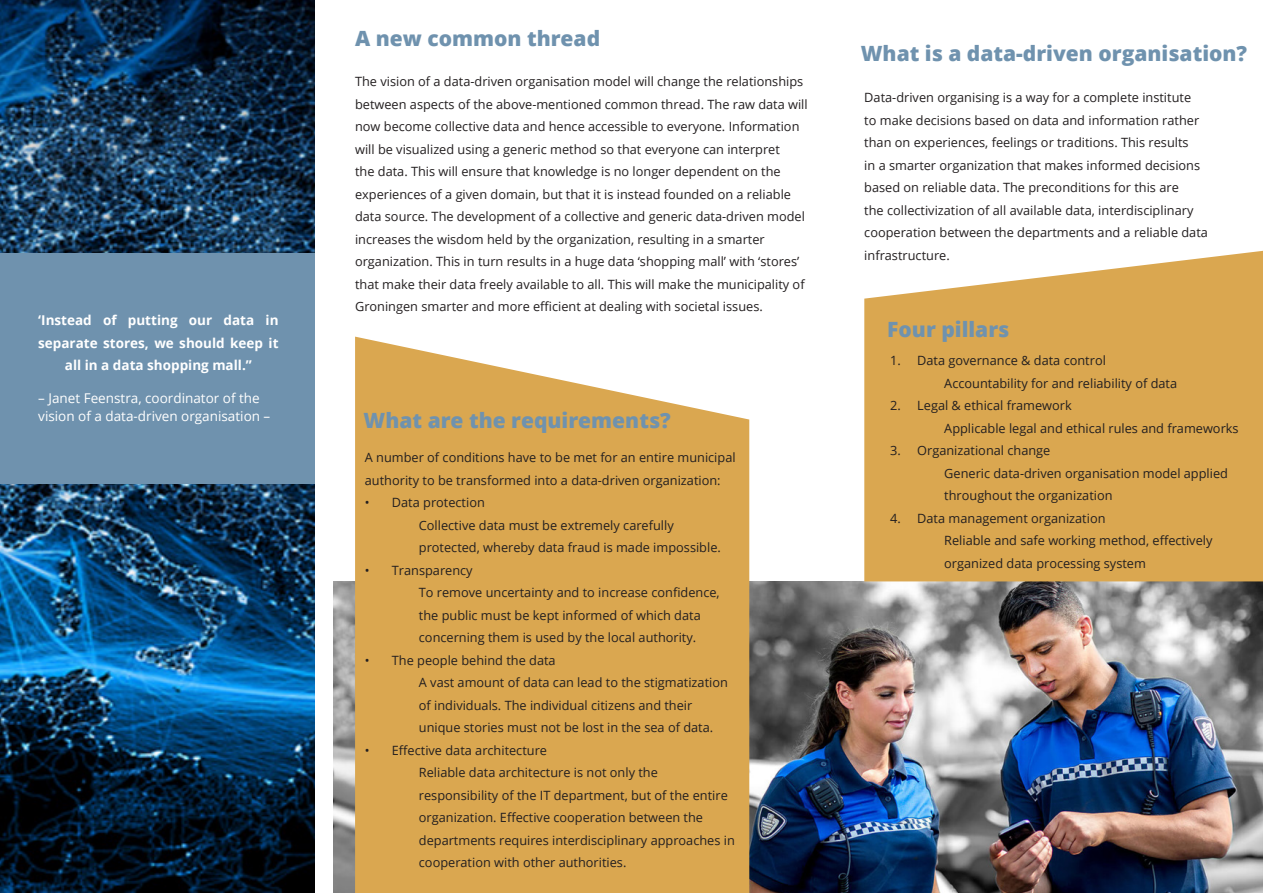
<style>
.page{position:relative;width:1263px;height:893px;background:#fff}
.page>*{position:absolute;margin:0;border:0;box-sizing:border-box;transform-origin:0 0}
.KOP{font:800 21px "Open Sans";color:#6f92ae}
.SUBKOP_INLEIDING{font:700 13.5px/22.5px "Open Sans";color:#fff;text-align:center}
.INLEIDING{font:13.5px/18px "Open Sans";color:#fff}
.t1{font:12.75px/22.5px "Open Sans";color:#231f20}
</style>
<div class="page">
<img style="left:0;top:483px;width:315px;height:410px">
<img style="left:0;top:0;width:315px;height:253px">
<div style="left:0;top:253px;width:315px;height:230px;background:#6f92ae"></div>
<img style="left:333px;top:581px;width:930px;height:312px">
<svg style="left:355px;top:337px;width:394px;height:556px;background:#dcad5c"></svg>
<svg style="left:864px;top:251px;width:399px;height:330px;background:#dcad5c"></svg>
<p class="SUBKOP_INLEIDING" style="left:38px;top:309px;width:242px">‘Instead of putting our data in separate stores, we should keep it all in a data shopping mall.”</p>
<p class="INLEIDING" style="left:38px;top:389px;width:234px">– Janet Feenstra, coordinator of the vision of a data-driven organisation –</p>
<p class="KOP" style="left:355px;top:22px;width:247px">A new common thread</p>
<p class="t1" style="left:355px;top:70px;width:454px">The vision of a data-driven organisation model will change the relationships between aspects of the above-mentioned common thread. The raw data will now become collective data and hence accessible to everyone. Information will be visualized using a generic method so that everyone can interpret<br>the data. This will ensure that knowledge is no longer dependent on the experiences of a given domain, but that it is instead founded on a reliable data source. The development of a collective and generic data-driven model increases the wisdom held by the organization, resulting in a smarter organization. This in turn results in a huge data ‘shopping mall’ with ‘stores’ that make their data freely available to all. This will make the municipality of Groningen smarter and more efficient at dealing with societal issues.</p>
<p class="KOP" style="left:364px;top:405px;width:309px">What are the requirements?</p>
<p class="t1" style="left:365px;top:446px;width:372px">A number of conditions have to be met for an entire municipal authority to be transformed into a data-driven organization:</p>
<p class="t1" style="left:365px;top:491px;width:121px">• Data protection</p>
<p class="t1" style="left:419px;top:513px;width:303px">Collective data must be extremely carefully protected, whereby data fraud is made impossible.</p>
<p class="t1" style="left:365px;top:558px;width:109px">• Transparency</p>
<p class="t1" style="left:419px;top:581px;width:302px">To remove uncertainty and to increase confidence, the public must be kept informed of which data concerning them is used by the local authority.</p>
<p class="t1" style="left:365px;top:648px;width:192px">• The people behind the data</p>
<p class="t1" style="left:419px;top:671px;width:311px">A vast amount of data can lead to the stigmatization of individuals. The individual citizens and their unique stories must not be lost in the sea of data.</p>
<p class="t1" style="left:365px;top:738px;width:184px">• Effective data architecture</p>
<p class="t1" style="left:419px;top:761px;width:310px">Reliable data architecture is not only the responsibility of the IT department, but of the entire</p>
<p class="t1" style="left:419px;top:806px;width:317px">organization. Effective cooperation between the departments requires interdisciplinary approaches in cooperation with other authorities.</p>
<p class="KOP" style="left:861px;top:38px;width:388px">What is a data-driven organisation?</p>
<p class="t1" style="left:864px;top:86px;width:345px">Data-driven organising is a way for a complete institute<br>to make decisions based on data and information rather than on experiences, feelings or traditions. This results<br>in a smarter organization that makes informed decisions based on reliable data. The preconditions for this are<br>the collectivization of all available data, interdisciplinary cooperation between the departments and a reliable data infrastructure.</p>
<p class="KOP" style="left:887px;top:313px;width:124px">Four pillars</p>
<p class="t1" style="left:890px;top:349px;width:217px">1. Data governance &amp; data control</p>
<p class="t1" style="left:944px;top:372px;width:234px">Accountability for and reliability of data</p>
<p class="t1" style="left:890px;top:394px;width:183px">2. Legal &amp; ethical framework</p>
<p class="t1" style="left:944px;top:417px;width:296px">Applicable legal and ethical rules and frameworks</p>
<p class="t1" style="left:890px;top:439px;width:162px">3. Organizational change</p>
<p class="t1" style="left:944px;top:462px;width:285px">Generic data-driven organisation model applied throughout the organization</p>
<p class="t1" style="left:890px;top:507px;width:217px">4. Data management organization</p>
<p class="t1" style="left:944px;top:529px;width:270px">Reliable and safe working method, effectively organized data processing system</p>
</div>
